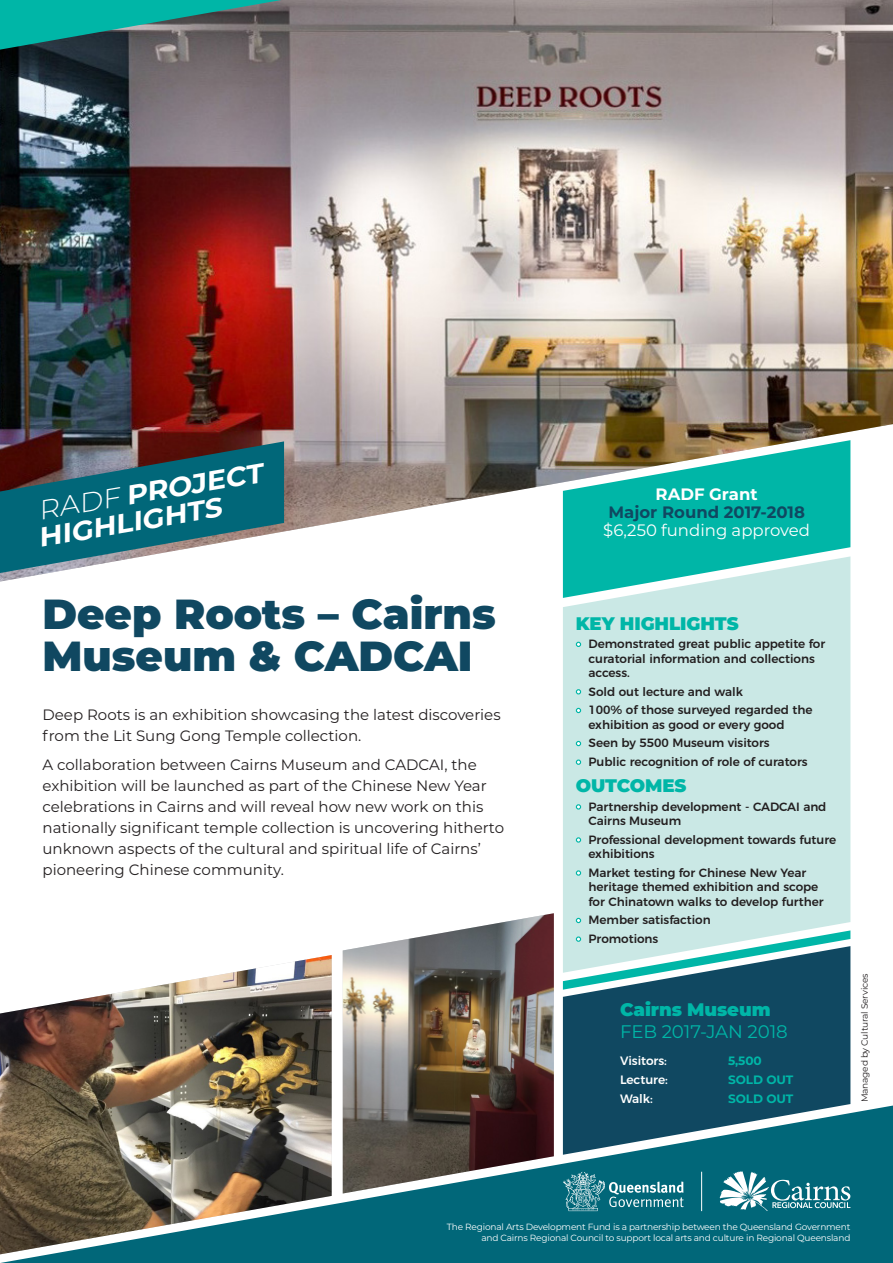
<style>
.page{position:relative;width:893px;height:1263px;background:#fff}
.page>*{position:absolute;margin:0;border:0;box-sizing:border-box;transform-origin:0 0}
.Project_Title{font:900 42px/42px "Montserrat";color:#104861}
.t1{font:italic 700 27px/26.7px "Montserrat";color:#fff;scale:1.06 1}
.t2{font:18.15px/21.8px "Montserrat";letter-spacing:-.005em;color:#00b6a7}
.t3{font:900 18.15px "Montserrat";letter-spacing:-.005em;color:#00b6a7}
.t4{font:16.5px "Montserrat";color:#fff}
.t5{font:700 16.5px "Montserrat";color:#104861}
.t6{font:700 16.5px "Montserrat";color:#fff}
.t7{font:15px/21px "Montserrat";color:#231f20}
.t8{font:500 12.15px "Montserrat";letter-spacing:-.005em;color:#fff}
.t9{font:700 12.15px "Montserrat";letter-spacing:-.005em;color:#00b6a7}
.Highlights-Outcomes{font:500 12px/14.4px "Montserrat";letter-spacing:-.005em;color:#231f20}
.t10{font:9px/10.8px "Montserrat";letter-spacing:-.02em;color:#fff;text-align:right}
.t11{font:9px "Montserrat";letter-spacing:-.02em;color:#231f20}
.s1{font-weight:300}
.s2{font-weight:900}
</style>
<div class="page">
<div style="left:0;top:1105px;width:893px;height:158px;background:#016779"></div>
<hr style="left:701px;top:1172px;width:1px;height:39px;background:#fff">
<svg style="left:563px;top:1172px;width:121px;height:39px"></svg>
<svg style="left:720px;top:1171px;width:130px;height:40px"></svg>
<svg style="left:563px;top:990px;width:287px;height:165px;fill:#104861"></svg>
<div style="left:563px;top:582px;width:287px;height:348px;background:#cae8e5"></div>
<img style="left:0;top:0;width:893px;height:582px">
<img style="left:0;top:955px;width:332px;height:299px">
<img style="left:343px;top:913px;width:211px;height:280px">
<svg style="left:0;top:0;width:281px;height:50px"></svg>
<svg style="left:0;top:441px;width:284px;height:132px"></svg>
<svg style="left:576px;top:642px;width:5px;height:5px"></svg>
<svg style="left:576px;top:689px;width:5px;height:5px"></svg>
<svg style="left:576px;top:708px;width:5px;height:5px"></svg>
<svg style="left:576px;top:741px;width:5px;height:5px"></svg>
<svg style="left:576px;top:759px;width:5px;height:6px"></svg>
<svg style="left:576px;top:804px;width:5px;height:5px"></svg>
<svg style="left:576px;top:837px;width:5px;height:6px"></svg>
<svg style="left:576px;top:870px;width:5px;height:6px"></svg>
<svg style="left:576px;top:918px;width:5px;height:5px"></svg>
<svg style="left:563px;top:930px;width:287px;height:60px"></svg>
<p class="t1" style="left:31px;top:498px;width:220px;rotate:-10deg"><span class="s1">RADF</span> PROJECT<br>HIGHLIGHTS</p>
<p class="Project_Title" style="left:43px;top:590px;width:455px">Deep Roots – Cairns<br>Museum &amp; CADCAI</p>
<p class="t7" style="left:43px;top:703px;width:460px">Deep Roots is an exhibition showcasing the latest discoveries from the Lit Sung Gong Temple collection.</p>
<p class="t7" style="left:43px;top:754px;width:463px">A collaboration between Cairns Museum and CADCAI, the exhibition will be launched as part of the Chinese New Year celebrations in Cairns and will reveal how new work on this nationally significant temple collection is uncovering hitherto unknown aspects of the cultural and spiritual life of Cairns’ pioneering Chinese community.</p>
<p class="t6" style="left:656px;top:482px;width:104px">RADF Grant</p>
<p class="t5" style="left:608px;top:500px;width:198px">Major Round 2017-2018</p>
<p class="t4" style="left:603px;top:519px;width:208px">$6,250 funding approved</p>
<p class="t3" style="left:576px;top:609px;width:164px">KEY HIGHLIGHTS</p>
<p class="Highlights-Outcomes" style="left:589px;top:636px;width:238px">Demonstrated great public appetite for curatorial information and collections access.</p>
<p class="Highlights-Outcomes" style="left:589px;top:683px;width:156px">Sold out lecture and walk</p>
<p class="Highlights-Outcomes" style="left:589px;top:702px;width:225px">100% of those surveyed regarded the exhibition as good or every good</p>
<p class="Highlights-Outcomes" style="left:589px;top:735px;width:183px">Seen by 5500 Museum visitors</p>
<p class="Highlights-Outcomes" style="left:589px;top:753px;width:220px">Public recognition of role of curators</p>
<p class="t3" style="left:576px;top:772px;width:112px">OUTCOMES</p>
<p class="Highlights-Outcomes" style="left:589px;top:798px;width:239px">Partnership development - CADCAI and<br>Cairns Museum</p>
<p class="Highlights-Outcomes" style="left:589px;top:831px;width:249px">Professional development towards future exhibitions</p>
<p class="Highlights-Outcomes" style="left:589px;top:864px;width:236px">Market testing for Chinese New Year heritage themed exhibition and scope for Chinatown walks to develop further</p>
<p class="Highlights-Outcomes" style="left:589px;top:912px;width:124px">Member satisfaction</p>
<p class="Highlights-Outcomes" style="left:589px;top:930px;width:71px">Promotions</p>
<p class="t2" style="left:620px;top:998px;width:169px"><span class="s2">Cairns Museum<br></span>FEB 2017-JAN 2018</p>
<p class="t8" style="left:620px;top:1051px;width:48px">Visitors:</p>
<p class="t9" style="left:728px;top:1052px;width:35px">5,500</p>
<p class="t8" style="left:620px;top:1070px;width:49px">Lecture:</p>
<p class="t9" style="left:728px;top:1071px;width:67px">SOLD OUT</p>
<p class="t8" style="left:620px;top:1088px;width:34px">Walk:</p>
<p class="t9" style="left:728px;top:1089px;width:67px">SOLD OUT</p>
<p class="t11" style="left:858px;top:1102px;width:130px;rotate:-90deg">Managed by Cultural Services</p>
<p class="t10" style="left:447px;top:1221px;width:405px">The Regional Arts Development Fund is a partnership between the Queensland Government and Cairns Regional Council to support local arts and culture in Regional Queensland</p>
</div>
